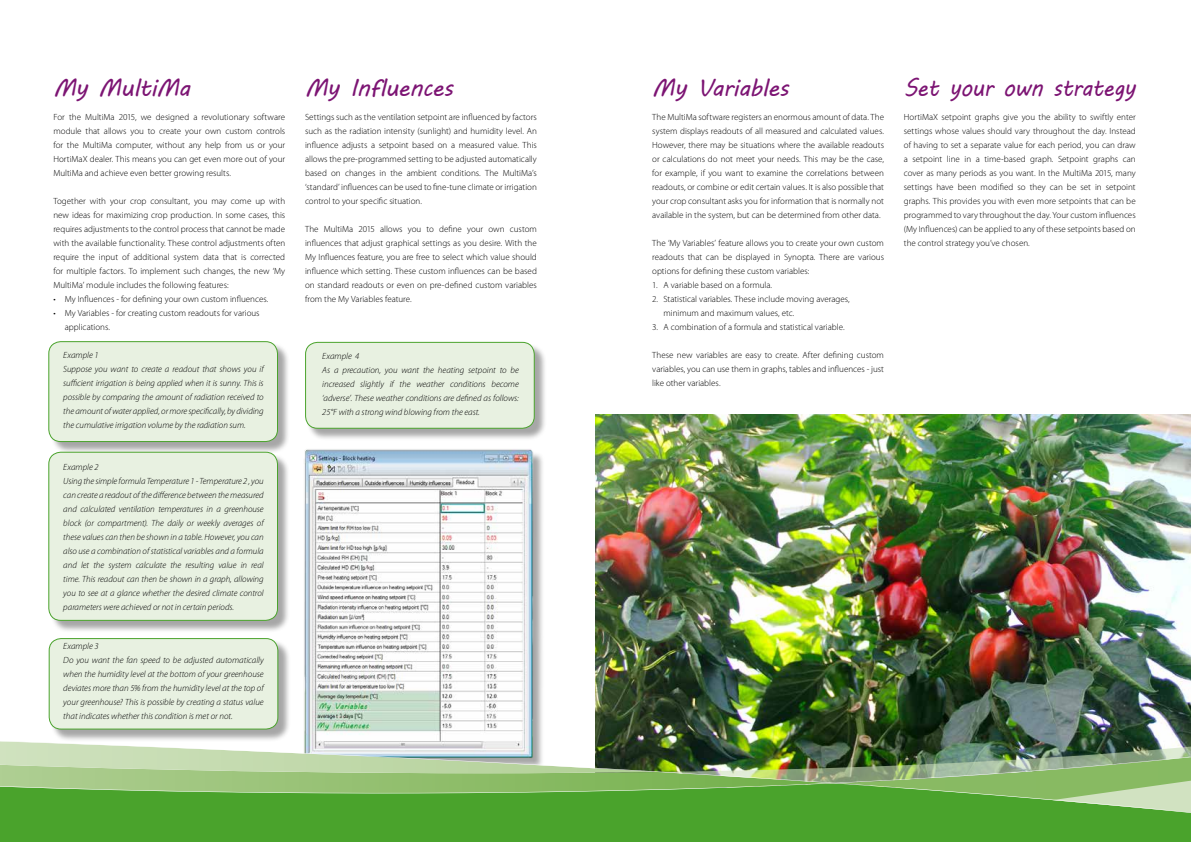
<style>
.page{position:relative;width:1191px;height:842px;background:#fff}
.page>*{position:absolute;margin:0;border:0;box-sizing:border-box;transform-origin:0 0}
.t1{font:24px "MV Boli";letter-spacing:-.02em;color:#7c1473}
.t2{font:24px "MV Boli";letter-spacing:-.02em;color:#7c1473;scale:.93 1}
.t3{font:300 9px/14px "Myriad Pro";color:#000;text-align:justify}
.t4{font:italic 300 9px/14px "Myriad Pro";color:#000}
</style>
<div class="page">
<div style="left:50px;top:343px;width:240px;height:112px;background:#000;opacity:.35"></div>
<div style="left:49px;top:342px;width:228px;height:100px;background:#e8f1e1;border-radius:12px"></div>
<div style="left:48px;top:341px;width:230px;height:101px;border:1px solid #4aa32c;border-radius:12px"></div>
<div style="left:306px;top:343px;width:241px;height:98px;background:#000;opacity:.35"></div>
<div style="left:305px;top:342px;width:229px;height:86px;background:#e8f1e1;border-radius:12px"></div>
<div style="left:305px;top:342px;width:230px;height:87px;border:1px solid #4aa32c;border-radius:12px"></div>
<div style="left:50px;top:640px;width:241px;height:102px;background:#000;opacity:.35"></div>
<div style="left:49px;top:639px;width:229px;height:90px;background:#e8f1e1;border-radius:12px"></div>
<div style="left:49px;top:638px;width:229px;height:91px;border:1px solid #4aa32c;border-radius:12px"></div>
<div style="left:50px;top:453px;width:240px;height:180px;background:#000;opacity:.35"></div>
<div style="left:49px;top:452px;width:228px;height:168px;background:#e8f1e1;border-radius:12px"></div>
<div style="left:48px;top:452px;width:230px;height:169px;border:1px solid #4aa32c;border-radius:12px"></div>
<div style="left:307px;top:451px;width:238px;height:319px;background:#000;opacity:.35"></div>
<img style="left:304px;top:449px;width:231px;height:290px">
<img style="left:595px;top:414px;width:596px;height:325px">
<div style="left:0;top:822px;width:1191px;height:20px;background:#4aa32c"></div>
<img style="left:0;top:739px;width:1191px;height:83px">
<h1 class="t1" style="left:53px;top:71px;width:138px">My MultiMa</h1>
<p class="t3" style="left:53px;top:110px;width:233px">For the MultiMa 2015, we designed a revolutionary software module that allows you to create your own custom controls for the MultiMa computer, without any help from us or your HortiMaX dealer. This means you can get even more out of your MultiMa and achieve even better growing results.</p>
<p class="t3" style="left:53px;top:194px;width:233px">Together with your crop consultant, you may come up with new ideas for maximizing crop production. In some cases, this requires adjustments to the control process that cannot be made with the available functionality. These control adjustments often require the input of additional system data that is corrected for multiple factors. To implement such changes, the new ‘My MultiMa’ module includes the following features:</p>
<p class="t3" style="left:53px;top:292px;width:216px">• My Influences - for defining your own custom influences.</p>
<p class="t3" style="left:65px;top:306px;width:196px;text-indent:-11px">• My Variables - for creating custom readouts for various applications.</p>
<p class="t4" style="left:63px;top:348px;width:202px">Example 1<br>Suppose you want to create a readout that shows you if sufficient irrigation is being applied when it is sunny. This is possible by comparing the amount of radiation received to the amount of water applied, or more specifically, by dividing the cumulative irrigation volume by the radiation sum.</p>
<p class="t4" style="left:63px;top:460px;width:202px">Example 2<br>Using the simple formula Temperature 1 - Temperature 2 , you can create a readout of the difference between the measured and calculated ventilation temperatures in a greenhouse block (or compartment). The daily or weekly averages of these values can then be shown in a table. However, you can also use a combination of statistical variables and a formula and let the system calculate the resulting value in real time. This readout can then be shown in a graph, allowing you to see at a glance whether the desired climate control parameters were achieved or not in certain periods.</p>
<p class="t4" style="left:63px;top:640px;width:202px">Example 3<br>Do you want the fan speed to be adjusted automatically when the humidity level at the bottom of your greenhouse deviates more than 5% from the humidity level at the top of your greenhouse? This is possible by creating a status value that indicates whether this condition is met or not.</p>
<h1 class="t1" style="left:305px;top:71px;width:150px">My Influences</h1>
<p class="t3" style="left:305px;top:110px;width:233px">Settings such as the ventilation setpoint are influenced by factors such as the radiation intensity (sunlight) and humidity level. An influence adjusts a setpoint based on a measured value. This allows the pre-programmed setting to be adjusted automatically based on changes in the ambient conditions. The MultiMa’s ‘standard’ influences can be used to fine-tune climate or irrigation control to your specific situation.</p>
<p class="t3" style="left:305px;top:222px;width:233px">The MultiMa 2015 allows you to define your own custom influences that adjust graphical settings as you desire. With the My Influences feature, you are free to select which value should influence which setting. These custom influences can be based on standard readouts or even on pre-defined custom variables from the My Variables feature.</p>
<p class="t4" style="left:322px;top:349px;width:198px">Example 4<br>As a precaution, you want the heating setpoint to be increased slightly if the weather conditions become ‘adverse’. These weather conditions are defined as follows:<br>25°F with a strong wind blowing from the east.</p>
<h1 class="t1" style="left:652px;top:71px;width:138px">My Variables</h1>
<p class="t3" style="left:652px;top:110px;width:233px">The MultiMa software registers an enormous amount of data. The system displays readouts of all measured and calculated values.<br>However, there may be situations where the available readouts or calculations do not meet your needs. This may be the case, for example, if you want to examine the correlations between readouts, or combine or edit certain values. It is also possible that your crop consultant asks you for information that is normally not available in the system, but can be determined from other data.</p>
<p class="t3" style="left:652px;top:236px;width:233px">The ‘My Variables’ feature allows you to create your own custom readouts that can be displayed in Synopta. There are various options for defining these custom variables:</p>
<p class="t3" style="left:652px;top:278px;width:121px">1. A variable based on a formula.</p>
<p class="t3" style="left:663px;top:292px;width:188px;text-indent:-11px">2. Statistical variables. These include moving averages, minimum and maximum values, etc.</p>
<p class="t3" style="left:652px;top:320px;width:194px">3. A combination of a formula and statistical variable.</p>
<p class="t3" style="left:652px;top:348px;width:233px">These new variables are easy to create. After defining custom variables, you can use them in graphs, tables and influences - just like other variables.</p>
<h1 class="t2" style="left:904px;top:71px;width:251px">Set your own strategy</h1>
<p class="t3" style="left:904px;top:110px;width:233px">HortiMaX setpoint graphs give you the ability to swiftly enter settings whose values should vary throughout the day. Instead of having to set a separate value for each period, you can draw a setpoint line in a time-based graph. Setpoint graphs can cover as many periods as you want. In the MultiMa 2015, many settings have been modified so they can be set in setpoint graphs. This provides you with even more setpoints that can be programmed to vary throughout the day. Your custom influences (My Influences) can be applied to any of these setpoints based on the control strategy you’ve chosen.</p>
</div>
